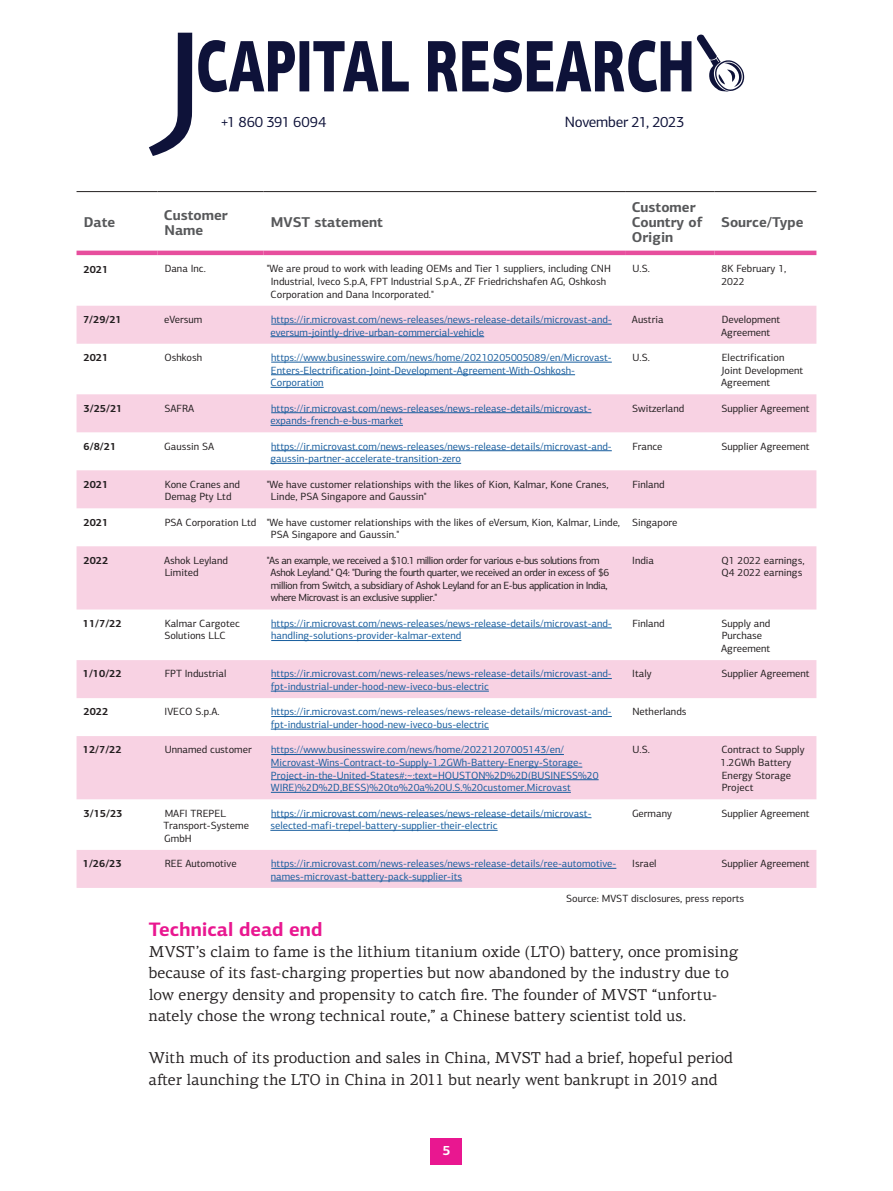
<style>
.page{position:relative;width:893px;height:1191px;background:#fff}
.page>*{position:absolute;margin:0;border:0;box-sizing:border-box;transform-origin:0 0}
.t1{font:700 19.5px "PF Centro Sans Pro";letter-spacing:.005em;color:#e91790}
.t2{font:15.75px/21.3px "PF Centro Serif Pro";letter-spacing:.005em;color:#231f20}
.t3{font:15px "PF Centro Sans Pro";letter-spacing:-.02em;color:#0e1239}
.t4{font:700 14.25px/15px "PF Centro Sans Pro";color:#57585a}
.t5{font:700 13.5px "PF Centro Sans Pro";color:#fff}
.t6{font:10.5px/12.6px "PF Centro Sans Pro";color:#175d9e}
.t7{font:10.5px/12.6px "PF Centro Sans Pro";color:#231f20}
.t8{font:10.5px/12.6px "PF Centro Sans Pro";letter-spacing:-.04em;color:#231f20}
.t9{font:700 10.5px "PF Centro Sans Pro";color:#231f20}
</style>
<div class="page">
<div style="left:431px;top:1138px;width:31px;height:26px;background:#e91790"></div>
<svg style="left:697px;top:35px;width:47px;height:57px"></svg>
<svg style="left:198px;top:40px;width:493px;height:52px"></svg>
<svg style="left:149px;top:33px;width:43px;height:123px"></svg>
<svg style="left:77px;top:306px;width:739px;height:582px;fill:#f8d2e3"></svg>
<hr style="left:77px;top:191px;width:80px;height:1px;background:#231f20">
<hr style="left:157px;top:191px;width:107px;height:1px;background:#231f20">
<hr style="left:264px;top:191px;width:361px;height:1px;background:#231f20">
<hr style="left:625px;top:191px;width:89px;height:1px;background:#231f20">
<hr style="left:714px;top:191px;width:102px;height:1px;background:#231f20">
<hr style="left:77px;top:251px;width:80px;height:4px;background:#e74e9d">
<hr style="left:157px;top:251px;width:107px;height:4px;background:#e74e9d">
<hr style="left:264px;top:251px;width:361px;height:4px;background:#e74e9d">
<hr style="left:625px;top:251px;width:89px;height:4px;background:#e74e9d">
<hr style="left:714px;top:251px;width:102px;height:4px;background:#e74e9d">
<hr style="left:271px;top:324px;width:341px;height:1px;background:#175d9e">
<hr style="left:270px;top:336px;width:214px;height:1px;background:#175d9e">
<hr style="left:271px;top:362px;width:341px;height:1px;background:#175d9e">
<hr style="left:271px;top:374px;width:304px;height:1px;background:#175d9e">
<hr style="left:271px;top:387px;width:53px;height:1px;background:#175d9e">
<hr style="left:271px;top:412px;width:320px;height:1px;background:#175d9e">
<hr style="left:270px;top:425px;width:133px;height:1px;background:#175d9e">
<hr style="left:271px;top:450px;width:341px;height:1px;background:#175d9e">
<hr style="left:271px;top:463px;width:190px;height:1px;background:#175d9e">
<hr style="left:271px;top:627px;width:341px;height:1px;background:#175d9e">
<hr style="left:271px;top:640px;width:190px;height:1px;background:#175d9e">
<hr style="left:271px;top:678px;width:341px;height:1px;background:#175d9e">
<hr style="left:271px;top:691px;width:218px;height:1px;background:#175d9e">
<hr style="left:271px;top:716px;width:341px;height:1px;background:#175d9e">
<hr style="left:271px;top:729px;width:218px;height:1px;background:#175d9e">
<hr style="left:271px;top:754px;width:293px;height:1px;background:#175d9e">
<hr style="left:271px;top:767px;width:311px;height:1px;background:#175d9e">
<hr style="left:271px;top:779px;width:328px;height:1px;background:#175d9e">
<hr style="left:271px;top:792px;width:300px;height:1px;background:#175d9e">
<hr style="left:271px;top:817px;width:320px;height:1px;background:#175d9e">
<hr style="left:270px;top:830px;width:228px;height:1px;background:#175d9e">
<hr style="left:271px;top:868px;width:345px;height:1px;background:#175d9e">
<hr style="left:271px;top:880px;width:191px;height:1px;background:#175d9e">
<h3 class="t3" style="left:220px;top:113px;width:107px">+1 860 391 6094</h3>
<h3 class="t3" style="left:565px;top:113px;width:121px">November 21, 2023</h3>
<h3 class="t4" style="left:84px;top:215px;width:33px">Date</h3>
<h3 class="t4" style="left:164px;top:207px;width:65px">Customer<br>Name</h3>
<h3 class="t4" style="left:271px;top:215px;width:114px">MVST statement</h3>
<h3 class="t4" style="left:632px;top:200px;width:72px">Customer<br>Country of<br>Origin</h3>
<h3 class="t4" style="left:721px;top:215px;width:84px">Source/Type</h3>
<p class="t9" style="left:84px;top:262px;width:26px">2021</p>
<p class="t7" style="left:165px;top:263px;width:43px">Dana Inc.</p>
<p class="t7" style="left:271px;top:263px;width:342px;text-indent:-4px">"We are proud to work with leading OEMs and Tier 1 suppliers, including CNH<br>Industrial, Iveco S.p.A, FPT Industrial S.p.A., ZF Friedrichshafen AG, Oshkosh<br>Corporation and Dana Incorporated."</p>
<p class="t7" style="left:632px;top:263px;width:19px">U.S.</p>
<p class="t7" style="left:721px;top:263px;width:67px">8K February 1,<br>2022</p>
<p class="t9" style="left:83px;top:313px;width:40px">7/29/21</p>
<p class="t7" style="left:164px;top:313px;width:40px">eVersum</p>
<p class="t6" style="left:270px;top:313px;width:343px">https://ir.microvast.com/news-releases/news-release-details/microvast-and&shy;eversum-jointly-drive-urban-commercial-vehicle</p>
<p class="t7" style="left:632px;top:313px;width:33px">Austria</p>
<p class="t7" style="left:721px;top:313px;width:60px">Development<br>Agreement</p>
<p class="t9" style="left:84px;top:351px;width:26px">2021</p>
<p class="t7" style="left:164px;top:351px;width:39px">Oshkosh</p>
<p class="t6" style="left:271px;top:351px;width:343px">https://www.businesswire.com/news/home/20210205005089/en/Microvast-<br>Enters-Electrification-Joint-Development-Agreement-With-Oshkosh-<br>Corporation</p>
<p class="t7" style="left:632px;top:351px;width:19px">U.S.</p>
<p class="t7" style="left:721px;top:351px;width:84px">Electrification<br>Joint Development<br>Agreement</p>
<p class="t9" style="left:84px;top:401px;width:40px">3/25/21</p>
<p class="t7" style="left:164px;top:402px;width:31px">SAFRA</p>
<p class="t6" style="left:270px;top:402px;width:323px">https://ir.microvast.com/news-releases/news-release-details/microvast&shy;expands-french-e-bus-market</p>
<p class="t7" style="left:632px;top:402px;width:54px">Switzerland</p>
<p class="t7" style="left:721px;top:402px;width:90px">Supplier Agreement</p>
<p class="t9" style="left:84px;top:439px;width:34px">6/8/21</p>
<p class="t7" style="left:164px;top:440px;width:51px">Gaussin SA</p>
<p class="t6" style="left:271px;top:440px;width:343px">https://ir.microvast.com/news-releases/news-release-details/microvast-and&shy;gaussin-partner-accelerate-transition-zero</p>
<p class="t7" style="left:632px;top:440px;width:32px">France</p>
<p class="t7" style="left:721px;top:440px;width:90px">Supplier Agreement</p>
<p class="t9" style="left:84px;top:477px;width:26px">2021</p>
<p class="t7" style="left:165px;top:478px;width:77px">Kone Cranes and<br>Demag Pty Ltd</p>
<p class="t7" style="left:271px;top:478px;width:339px;text-indent:-4px">"We have customer relationships with the likes of Kion, Kalmar, Kone Cranes,<br>Linde, PSA Singapore and Gaussin"</p>
<p class="t7" style="left:632px;top:478px;width:34px">Finland</p>
<p class="t9" style="left:84px;top:515px;width:26px">2021</p>
<p class="t7" style="left:271px;top:516px;width:351px;text-indent:-106px">PSA Corporation Ltd "We have customer relationships with the likes of eVersum, Kion, Kalmar, Linde,<br>PSA Singapore and Gaussin."</p>
<p class="t7" style="left:632px;top:516px;width:47px">Singapore</p>
<p class="t9" style="left:84px;top:553px;width:26px">2022</p>
<p class="t7" style="left:164px;top:554px;width:65px">Ashok Leyland<br>Limited</p>
<p class="t8" style="left:270px;top:554px;width:340px;text-indent:-4px">"As an example, we received a $10.1 million order for various e-bus solutions from Ashok Leyland." Q4: "During the fourth quarter, we received an order in excess of $6 million from Switch, a subsidiary of Ashok Leyland for an E-bus application in India, where Microvast is an exclusive supplier."</p>
<p class="t7" style="left:632px;top:554px;width:23px">India</p>
<p class="t7" style="left:721px;top:554px;width:85px">Q1 2022 earnings,<br>Q4 2022 earnings</p>
<p class="t9" style="left:83px;top:616px;width:40px">11/7/22</p>
<p class="t7" style="left:164px;top:617px;width:77px">Kalmar Cargotec<br>Solutions LLC</p>
<p class="t6" style="left:271px;top:617px;width:342px">https://ir.microvast.com/news-releases/news-release-details/microvast-and&shy;handling-solutions-provider-kalmar-extend</p>
<p class="t7" style="left:632px;top:617px;width:34px">Finland</p>
<p class="t7" style="left:721px;top:617px;width:51px">Supply and<br>Purchase<br>Agreement</p>
<p class="t9" style="left:83px;top:667px;width:40px">1/10/22</p>
<p class="t7" style="left:165px;top:667px;width:63px">FPT Industrial</p>
<p class="t6" style="left:271px;top:667px;width:342px">https://ir.microvast.com/news-releases/news-release-details/microvast-and&shy;fpt-industrial-under-hood-new-iveco-bus-electric</p>
<p class="t7" style="left:632px;top:667px;width:21px">Italy</p>
<p class="t7" style="left:721px;top:667px;width:90px">Supplier Agreement</p>
<p class="t9" style="left:84px;top:705px;width:26px">2022</p>
<p class="t7" style="left:165px;top:705px;width:57px">IVECO S.p.A.</p>
<p class="t6" style="left:271px;top:705px;width:342px">https://ir.microvast.com/news-releases/news-release-details/microvast-and&shy;fpt-industrial-under-hood-new-iveco-bus-electric</p>
<p class="t7" style="left:632px;top:705px;width:56px">Netherlands</p>
<p class="t9" style="left:83px;top:743px;width:40px">12/7/22</p>
<p class="t7" style="left:165px;top:743px;width:89px">Unnamed customer</p>
<p class="t6" style="left:271px;top:743px;width:329px">https://www.businesswire.com/news/home/20221207005143/en/ Microvast-Wins-Contract-to-Supply-1.2GWh-Battery-Energy-Storage-Project-in-the-United-States#:~:text=HOUSTON%2D%2D(BUSINESS%20<br>WIRE)%2D%2D,BESS)%20to%20a%20U.S.%20customer.Microvast</p>
<p class="t7" style="left:632px;top:743px;width:19px">U.S.</p>
<p class="t7" style="left:720px;top:743px;width:85px">Contract to Supply<br>1.2GWh Battery<br>Energy Storage<br>Project</p>
<p class="t9" style="left:84px;top:806px;width:40px">3/15/23</p>
<p class="t7" style="left:164px;top:807px;width:87px">MAFI TREPEL<br>Transport-Systeme<br>GmbH</p>
<p class="t6" style="left:270px;top:807px;width:323px">https://ir.microvast.com/news-releases/news-release-details/microvast&shy;selected-mafi-trepel-battery-supplier-their-electric</p>
<p class="t7" style="left:632px;top:807px;width:41px">Germany</p>
<p class="t7" style="left:721px;top:807px;width:90px">Supplier Agreement</p>
<p class="t9" style="left:83px;top:857px;width:40px">1/26/23</p>
<p class="t7" style="left:165px;top:857px;width:74px">REE Automotive</p>
<p class="t6" style="left:271px;top:857px;width:347px">https://ir.microvast.com/news-releases/news-release-details/ree-automotive&shy;names-microvast-battery-pack-supplier-its</p>
<p class="t7" style="left:632px;top:857px;width:26px">Israel</p>
<p class="t7" style="left:721px;top:857px;width:90px">Supplier Agreement</p>
<p class="t7" style="left:566px;top:892px;width:179px">Source: MVST disclosures, press reports</p>
<h1 class="t1" style="left:149px;top:916px;width:175px">Technical dead end</h1>
<p class="t2" style="left:149px;top:941px;width:591px">MVST’s claim to fame is the lithium titanium oxide (LTO) battery, once promising because of its fast-charging properties but now abandoned by the industry due to low energy density and propensity to catch fire. The founder of MVST “unfortu&shy;nately chose the wrong technical route,” a Chinese battery scientist told us.</p>
<h2 class="t2" style="left:149px;top:1047px;width:585px">With much of its production and sales in China, MVST had a brief, hopeful period after launching the LTO in China in 2011 but nearly went bankrupt in 2019 and</h2>
<p class="t5" style="left:442px;top:1141px;width:9px">5</p>
</div>
